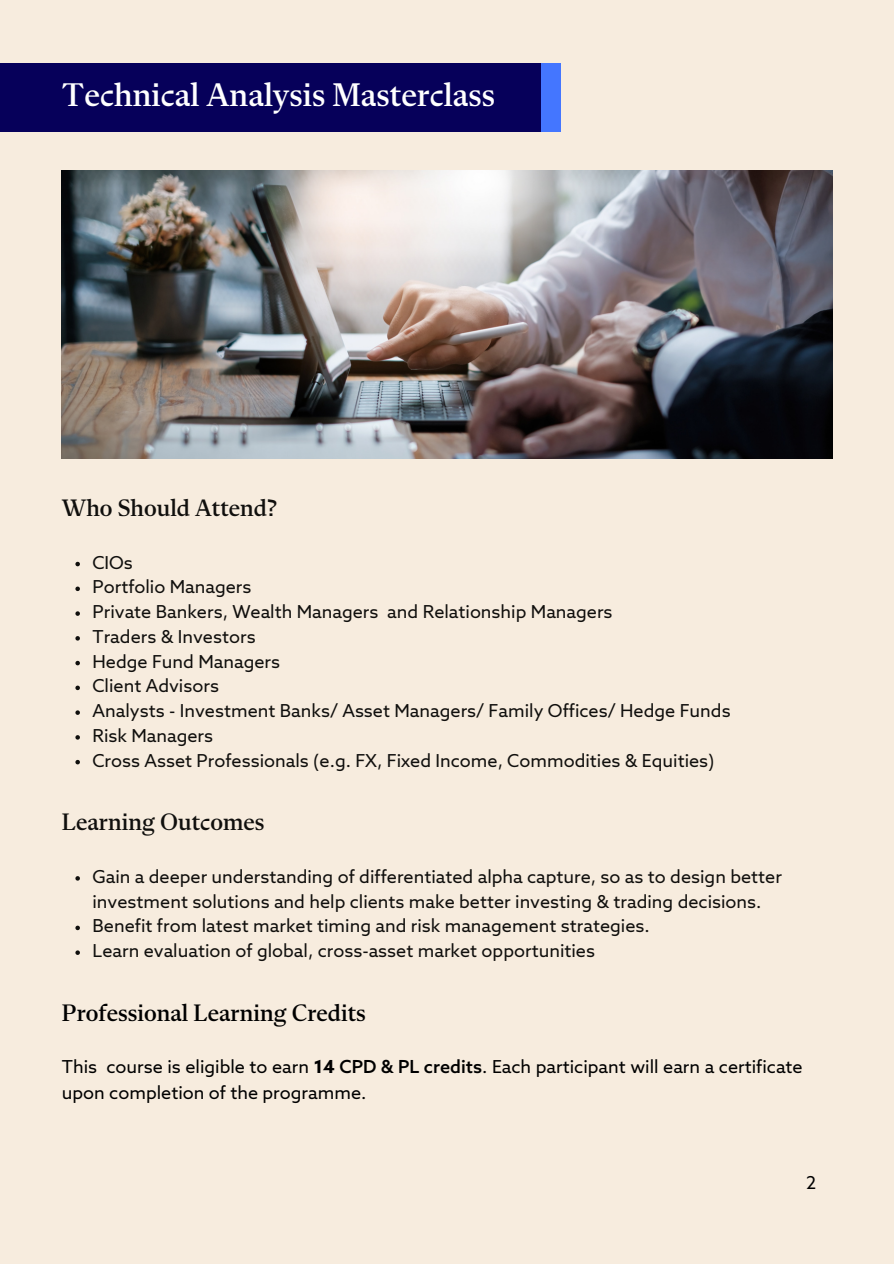
<style>
.page{position:relative;width:894px;height:1264px;background:#fff}
.page>*{position:absolute;margin:0;border:0;box-sizing:border-box;transform-origin:0 0}
.t1{font:500 33px "Flecha S";color:#fff}
.t2{font:500 24px "Flecha S";color:#100f0d}
.t3{font:500 24px "Flecha S";color:#000}
.t4{font:18px/24.8px "Azo Sans";color:#100f0d}
.t5{font:18px/25.8px "Azo Sans";color:#000}
.s1{font-weight:700}
.s2{font-weight:500}
</style>
<div class="page">
<div style="left:0;top:0;width:893px;height:1263px;background:#f7ecde"></div>
<div style="left:288px;top:64px;width:272px;height:68px;background:#4476ff"></div>
<div style="left:0;top:64px;width:540px;height:68px;background:#06005a"></div>
<img style="left:62px;top:170px;width:769px;height:288px">
<svg style="left:75px;top:876px;width:5px;height:4px"></svg>
<svg style="left:75px;top:925px;width:5px;height:5px"></svg>
<svg style="left:75px;top:950px;width:5px;height:4px"></svg>
<svg style="left:75px;top:562px;width:5px;height:4px"></svg>
<svg style="left:75px;top:586px;width:5px;height:5px"></svg>
<svg style="left:75px;top:611px;width:5px;height:5px"></svg>
<svg style="left:75px;top:636px;width:5px;height:4px"></svg>
<svg style="left:75px;top:661px;width:5px;height:4px"></svg>
<svg style="left:75px;top:685px;width:5px;height:5px"></svg>
<svg style="left:75px;top:710px;width:5px;height:5px"></svg>
<svg style="left:75px;top:735px;width:5px;height:4px"></svg>
<svg style="left:75px;top:760px;width:5px;height:4px"></svg>
<h1 class="t1" style="left:62px;top:81px;width:434px">Technical Analysis Masterclass</h1>
<p class="t2" style="left:62px;top:497px;width:216px">Who Should Attend?</p>
<p class="t4" style="left:92px;top:551px;width:42px">CIOs</p>
<p class="t4" style="left:92px;top:576px;width:160px">Portfolio Managers</p>
<p class="t4" style="left:92px;top:601px;width:521px">Private Bankers, Wealth Managers and Relationship Managers</p>
<p class="t4" style="left:92px;top:625px;width:164px">Traders &amp; Investors</p>
<h2 class="t4" style="left:92px;top:650px;width:189px">Hedge Fund Managers</h2>
<p class="t4" style="left:92px;top:675px;width:128px">Client Advisors</p>
<p class="t4" style="left:92px;top:700px;width:639px">Analysts - Investment Banks/ Asset Managers/ Family Offices/ Hedge Funds</p>
<p class="t4" style="left:92px;top:724px;width:122px">Risk Managers</p>
<h2 class="t4" style="left:92px;top:749px;width:623px">Cross Asset Professionals (e.g. FX, Fixed Income, Commodities &amp; Equities)</h2>
<p class="t2" style="left:62px;top:812px;width:204px">Learning Outcomes</p>
<p class="t4" style="left:92px;top:865px;width:690px">Gain a deeper understanding of differentiated alpha capture, so as to design better investment solutions and help clients make better investing &amp; trading decisions.</p>
<p class="t4" style="left:92px;top:915px;width:558px">Benefit from latest market timing and risk management strategies.</p>
<p class="t4" style="left:92px;top:939px;width:504px">Learn evaluation of global, cross-asset market opportunities</p>
<p class="t3" style="left:62px;top:1002px;width:305px">Professional Learning Credits</p>
<p class="t5" style="left:62px;top:1055px;width:742px">This course is eligible to earn <span class="s1">14</span> <span class="s2">CPD &amp; PL credits</span>. Each participant will earn a certificate upon completion of the programme.</p>
<h2 class="t5" style="left:806px;top:1171px;width:12px">2</h2>
</div>
